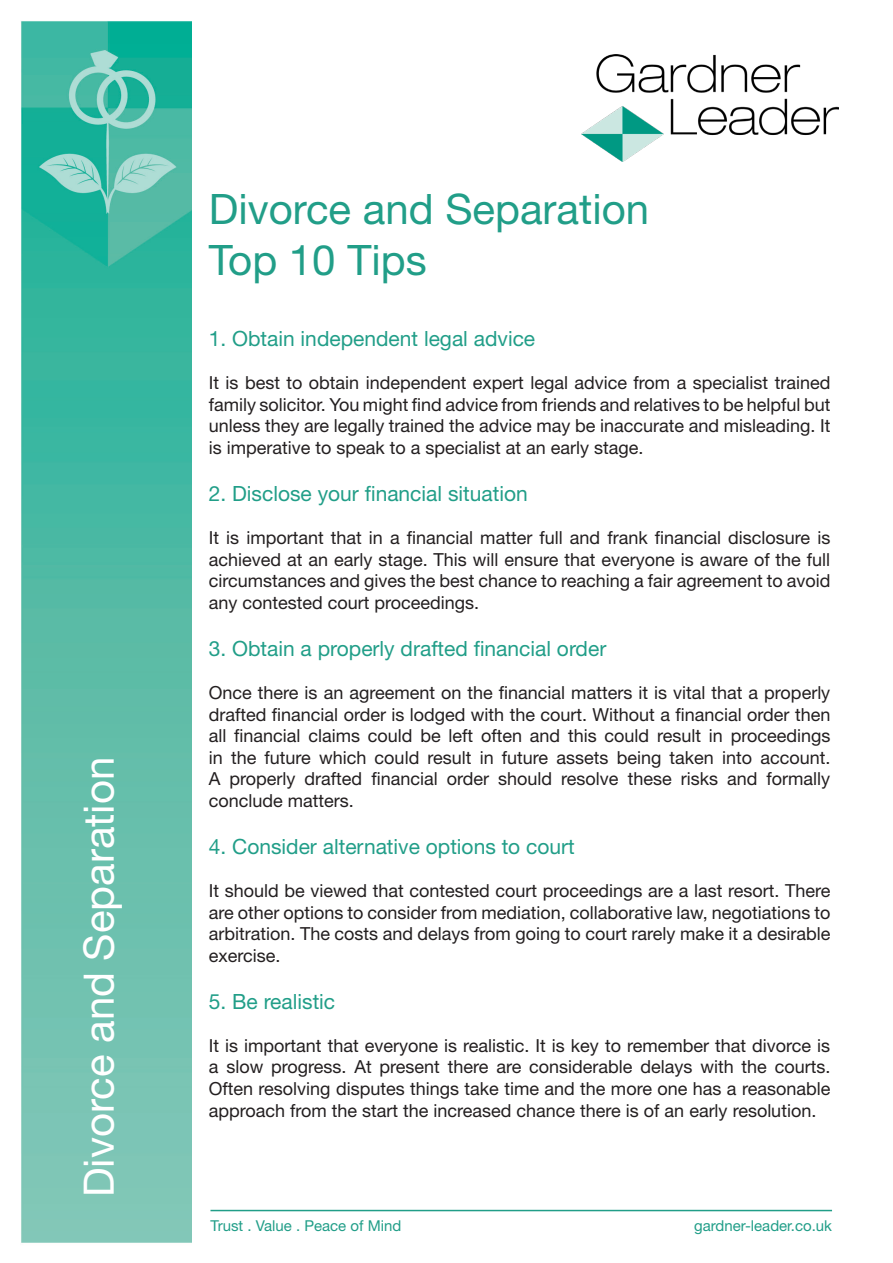
<style>
.page{position:relative;width:893px;height:1263px;background:#fff}
.page>*{position:absolute;margin:0;border:0;box-sizing:border-box;transform-origin:0 0}
.t1{font:42px "Helvetica Neue";color:#219e88}
.t2{font:42px "Helvetica Neue";color:#fff}
.t3{font:21px "Helvetica Neue";color:#219e88}
.t4{font:18px/21.6px "Helvetica Neue";color:#231f20;text-align:justify}
.t5{font:15px "Helvetica Neue";color:#219e88}
</style>
<div class="page">
<img style="left:581px;top:54px;width:258px;height:108px">
<img style="left:21px;top:21px;width:170px;height:1222px">
<hr style="left:210px;top:1210px;width:622px;height:1px;background:#219e88">
<p class="t2" style="left:74px;top:1197px;width:442px;rotate:-90deg">Divorce and Separation</p>
<p class="t1" style="left:209px;top:184px;width:442px">Divorce and Separation</p>
<p class="t1" style="left:209px;top:235px;width:219px">Top 10 Tips</p>
<p class="t3" style="left:209px;top:326px;width:328px">1. Obtain independent legal advice</p>
<p class="t4" style="left:209px;top:372px;width:623px">It is best to obtain independent expert legal advice from a specialist trained family solicitor. You might find advice from friends and relatives to be helpful but unless they are legally trained the advice may be inaccurate and misleading. It is imperative to speak to a specialist at an early stage.</p>
<p class="t3" style="left:209px;top:481px;width:320px">2. Disclose your financial situation</p>
<p class="t4" style="left:209px;top:527px;width:623px">It is important that in a financial matter full and frank financial disclosure is achieved at an early stage. This will ensure that everyone is aware of the full circumstances and gives the best chance to reaching a fair agreement to avoid any contested court proceedings.</p>
<p class="t3" style="left:209px;top:636px;width:399px">3. Obtain a properly drafted financial order</p>
<p class="t4" style="left:209px;top:681px;width:623px">Once there is an agreement on the financial matters it is vital that a properly drafted financial order is lodged with the court. Without a financial order then all financial claims could be left often and this could result in proceedings in the future which could result in future assets being taken into account.<br>A properly drafted financial order should resolve these risks and formally conclude matters.</p>
<p class="t3" style="left:209px;top:834px;width:367px">4. Consider alternative options to court</p>
<p class="t4" style="left:209px;top:879px;width:623px">It should be viewed that contested court proceedings are a last resort. There are other options to consider from mediation, collaborative law, negotiations to arbitration. The costs and delays from going to court rarely make it a desirable exercise.</p>
<p class="t3" style="left:209px;top:988px;width:128px">5. Be realistic</p>
<p class="t4" style="left:209px;top:1034px;width:623px">It is important that everyone is realistic. It is key to remember that divorce is a slow progress. At present there are considerable delays with the courts.<br>Often resolving disputes things take time and the more one has a reasonable approach from the start the increased chance there is of an early resolution.</p>
<p class="t5" style="left:210px;top:1217px;width:192px">Trust . Value . Peace of Mind</p>
<p class="t5" style="left:694px;top:1217px;width:139px">gardner-leader.co.uk</p>
</div>
